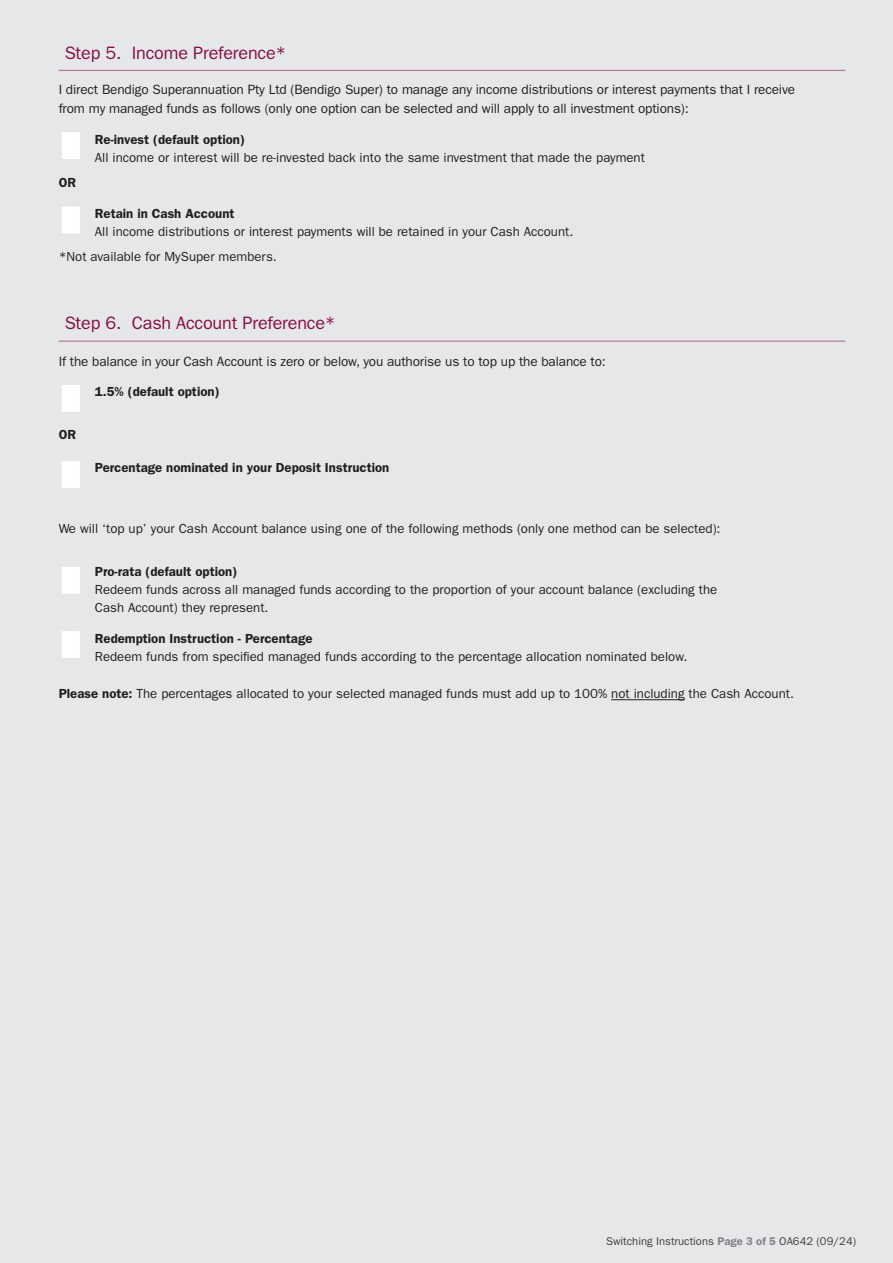
<style>
.page{position:relative;width:893px;height:1263px;background:#e6e7e9}
.page>*{position:absolute;margin:0;border:0;box-sizing:border-box;transform-origin:0 0}
.t1{font:18px "ITC Franklin Gothic Std";letter-spacing:-.01em;color:#870e40}
._4_text{font:13.5px/18.9px "ITC Franklin Gothic Std";letter-spacing:-.01em;color:#231f20}
._8_FORM_BODY{font:13.2px/18px "ITC Franklin Gothic Std";color:#231f20}
._4_text-2{font:13.2px "ITC Franklin Gothic Std";color:#231f20}
._8_FORM_BODY-2{font:600 13.2px "ITC Franklin Gothic Std";color:#231f20}
._4_text-3{font:600 13.2px "ITC Franklin Gothic Std";color:#231f20}
.t2{font:11.25px "ITC Franklin Gothic Std";color:#3e3e3f}
.s1{font-weight:600}
.s2{font-weight:600;color:#808285}
</style>
<div class="page">
<hr style="left:611px;top:699px;width:74px;height:1px;background:#231f20">
<hr style="left:59px;top:70px;width:786px;height:1px;background:#b76e8c">
<div style="left:60px;top:131px;width:21px;height:29px;background:#fff"></div>
<hr style="left:59px;top:159px;width:24px;height:3px;background:#e6e7e9">
<hr style="left:59px;top:132px;width:3px;height:27px;background:#e6e7e9">
<hr style="left:80px;top:132px;width:3px;height:27px;background:#e6e7e9">
<hr style="left:59px;top:129px;width:22px;height:3px;background:#e6e7e9">
<div style="left:60px;top:205px;width:21px;height:30px;background:#fff"></div>
<hr style="left:59px;top:233px;width:24px;height:3px;background:#e6e7e9">
<hr style="left:59px;top:207px;width:3px;height:26px;background:#e6e7e9">
<hr style="left:80px;top:207px;width:3px;height:26px;background:#e6e7e9">
<hr style="left:59px;top:204px;width:22px;height:3px;background:#e6e7e9">
<hr style="left:59px;top:341px;width:786px;height:1px;background:#b76e8c">
<div style="left:60px;top:383px;width:21px;height:30px;background:#fff"></div>
<hr style="left:59px;top:412px;width:24px;height:3px;background:#e6e7e9">
<hr style="left:59px;top:385px;width:3px;height:27px;background:#e6e7e9">
<hr style="left:80px;top:385px;width:3px;height:27px;background:#e6e7e9">
<hr style="left:59px;top:382px;width:22px;height:3px;background:#e6e7e9">
<div style="left:60px;top:460px;width:21px;height:29px;background:#fff"></div>
<hr style="left:59px;top:488px;width:24px;height:3px;background:#e6e7e9">
<hr style="left:59px;top:461px;width:3px;height:27px;background:#e6e7e9">
<hr style="left:80px;top:461px;width:3px;height:27px;background:#e6e7e9">
<hr style="left:59px;top:458px;width:22px;height:3px;background:#e6e7e9">
<div style="left:60px;top:565px;width:21px;height:30px;background:#fff"></div>
<hr style="left:59px;top:594px;width:24px;height:3px;background:#e6e7e9">
<hr style="left:59px;top:567px;width:3px;height:27px;background:#e6e7e9">
<hr style="left:80px;top:567px;width:3px;height:27px;background:#e6e7e9">
<hr style="left:59px;top:564px;width:22px;height:3px;background:#e6e7e9">
<div style="left:60px;top:630px;width:21px;height:29px;background:#fff"></div>
<hr style="left:59px;top:658px;width:24px;height:3px;background:#e6e7e9">
<hr style="left:59px;top:631px;width:3px;height:27px;background:#e6e7e9">
<hr style="left:80px;top:631px;width:3px;height:27px;background:#e6e7e9">
<hr style="left:59px;top:628px;width:22px;height:3px;background:#e6e7e9">
<p class="t1" style="left:65px;top:42px;width:223px">Step 5. Income Preference*</p>
<p class="_4_text" style="left:59px;top:80px;width:738px">I direct Bendigo Superannuation Pty Ltd (Bendigo Super) to manage any income distributions or interest payments that I receive from my managed funds as follows (only one option can be selected and will apply to all investment options):</p>
<p class="_8_FORM_BODY" style="left:95px;top:131px;width:552px"><span class="s1">Re-invest (default option)<br></span>All income or interest will be re-invested back into the same investment that made the payment</p>
<p class="_4_text-3" style="left:59px;top:175px;width:19px">OR</p>
<p class="_8_FORM_BODY" style="left:95px;top:204px;width:480px"><span class="s1">Retain in Cash Account<br></span>All income distributions or interest payments will be retained in your Cash Account.</p>
<p class="_4_text-2" style="left:59px;top:249px;width:220px">*Not available for MySuper members.</p>
<p class="t1" style="left:65px;top:313px;width:273px">Step 6. Cash Account Preference*</p>
<p class="_4_text" style="left:59px;top:352px;width:549px">If the balance in your Cash Account is zero or below, you authorise us to top up the balance to:</p>
<p class="_8_FORM_BODY-2" style="left:95px;top:384px;width:126px">1.5% (default option)</p>
<p class="_4_text-3" style="left:59px;top:427px;width:19px">OR</p>
<p class="_8_FORM_BODY-2" style="left:95px;top:460px;width:296px">Percentage nominated in your Deposit Instruction</p>
<p class="_4_text-2" style="left:59px;top:521px;width:663px">We will ‘top up’ your Cash Account balance using one of the following methods (only one method can be selected):</p>
<p class="_8_FORM_BODY" style="left:95px;top:563px;width:624px"><span class="s1">Pro-rata (default option)<br></span>Redeem funds across all managed funds according to the proportion of your account balance (excluding the<br>Cash Account) they represent.</p>
<p class="_8_FORM_BODY" style="left:95px;top:630px;width:594px"><span class="s1">Redemption Instruction - Percentage<br></span>Redeem funds from specified managed funds according to the percentage allocation nominated below.</p>
<p class="_8_FORM_BODY" style="left:59px;top:685px;width:737px"><span class="s1">Please note:</span> The percentages allocated to your selected managed funds must add up to 100% not including the Cash Account.</p>
<p class="t2" style="left:606px;top:1235px;width:251px">Switching Instructions <span class="s2">Page 3 of 5</span> OA642 (09/24)</p>
</div>
